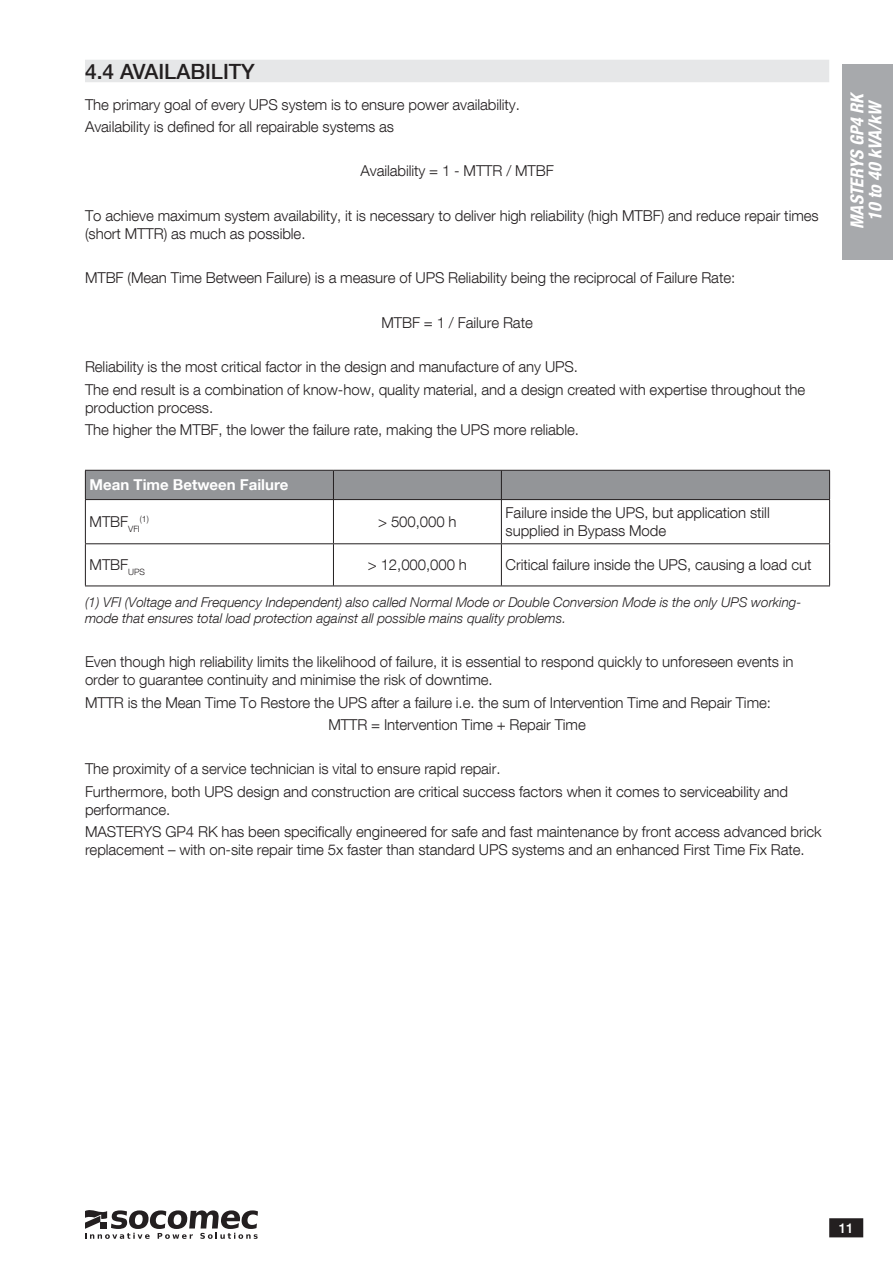
<style>
.page{position:relative;width:893px;height:1263px;background:#fff}
.page>*{position:absolute;margin:0;border:0;box-sizing:border-box;transform-origin:0 0}
.t1{font:500 21px "Helvetica Neue LT Com";color:#231f20}
.t2{font:italic 700 condensed 18px/18px "Helvetica Neue LT Com";color:#fff;text-align:center}
.t3{font:300 15px/22.2px "Helvetica Neue LT Com";letter-spacing:-.005em;color:#231f20}
.t4{font:700 15px "Helvetica Neue LT Com";color:#fff}
.t5{font:italic 300 13.5px/16.2px "Helvetica Neue LT Com";color:#231f20}
.t6{font:500 13.5px "Helvetica Neue LT Com";color:#fff}
.t7{font:300 8.7px "Helvetica Neue LT Com";color:#231f20}
</style>
<div class="page">
<div style="left:85px;top:60px;width:744px;height:22px;background:#e6e7e8"></div>
<hr style="left:85px;top:500px;width:1px;height:43px;background:#231f20">
<hr style="left:333px;top:500px;width:1px;height:43px;background:#231f20">
<hr style="left:501px;top:500px;width:1px;height:43px;background:#231f20">
<hr style="left:829px;top:500px;width:1px;height:43px;background:#231f20">
<hr style="left:85px;top:543px;width:248px;height:1px;background:#231f20">
<hr style="left:85px;top:544px;width:1px;height:42px;background:#231f20">
<hr style="left:333px;top:543px;width:168px;height:1px;background:#231f20">
<hr style="left:333px;top:544px;width:1px;height:42px;background:#231f20">
<hr style="left:501px;top:543px;width:329px;height:1px;background:#231f20">
<hr style="left:501px;top:544px;width:1px;height:42px;background:#231f20">
<hr style="left:829px;top:544px;width:1px;height:42px;background:#231f20">
<hr style="left:85px;top:586px;width:745px;height:1px;background:#231f20">
<div style="left:85px;top:470px;width:745px;height:29px;background:#939598"></div>
<hr style="left:85px;top:499px;width:745px;height:1px;background:#231f20">
<div style="left:842px;top:64px;width:51px;height:195px;background:#a7a9ac"></div>
<svg style="left:85px;top:1210px;width:173px;height:29px"></svg>
<div style="left:100px;top:1222px;width:7px;height:7px;background:#231f20"></div>
<div style="left:830px;top:1219px;width:32px;height:18px;background:#231f20"></div>
<div style="left:829px;top:1218px;width:34px;height:19px;border:2px solid #231f20"></div>
<h1 class="t1" style="left:85px;top:64px;width:171px">4.4 AVAILABILITY</h1>
<p class="t3" style="left:85px;top:95px;width:436px">The primary goal of every UPS system is to ensure power availability.<br>Availability is defined for all repairable systems as</p>
<p class="t3" style="left:360px;top:162px;width:195px">Availability = 1 - MTTR / MTBF</p>
<p class="t3" style="left:85px;top:209px;width:735px;line-height:18px">To achieve maximum system availability, it is necessary to deliver high reliability (high MTBF) and reduce repair times (short MTTR) as much as possible.</p>
<p class="t3" style="left:85px;top:269px;width:652px">MTBF (Mean Time Between Failure) is a measure of UPS Reliability being the reciprocal of Failure Rate:</p>
<p class="t3" style="left:381px;top:314px;width:153px">MTBF = 1 / Failure Rate</p>
<p class="t3" style="left:85px;top:358px;width:722px">Reliability is the most critical factor in the design and manufacture of any UPS.<br>The end result is a combination of know-how, quality material, and a design created with expertise throughout the</p>
<p class="t3" style="left:85px;top:398px;width:495px">production process.<br>The higher the MTBF, the lower the failure rate, making the UPS more reliable.</p>
<p class="t4" style="left:90px;top:480px;width:200px">Mean Time Between Failure</p>
<p class="t3" style="left:90px;top:513px;width:52px">MTBF<sub>VFI</sub></p>
<p class="t7" style="left:140px;top:516px;width:10px">(1)</p>
<p class="t3" style="left:378px;top:513px;width:80px">&gt; 500,000 h</p>
<p class="t3" style="left:506px;top:506px;width:266px;line-height:18px">Failure inside the UPS, but application still supplied in Bypass Mode</p>
<p class="t3" style="left:90px;top:556px;width:57px">MTBF<sub>UPS</sub></p>
<p class="t3" style="left:368px;top:556px;width:101px">&gt; 12,000,000 h</p>
<p class="t3" style="left:506px;top:556px;width:307px">Critical failure inside the UPS, causing a load cut</p>
<p class="t5" style="left:85px;top:596px;width:718px">(1) VFI (Voltage and Frequency Independent) also called Normal Mode or Double Conversion Mode is the only UPS working&shy;mode that ensures total load protection against all possible mains quality problems.</p>
<p class="t3" style="left:85px;top:655px;width:710px;line-height:18px">Even though high reliability limits the likelihood of failure, it is essential to respond quickly to unforeseen events in order to guarantee continuity and minimise the risk of downtime.</p>
<p class="t3" style="left:328px;top:693px;width:444px;text-indent:-243px">MTTR is the Mean Time To Restore the UPS after a failure i.e. the sum of Intervention Time and Repair Time:<br>MTTR = Intervention Time + Repair Time</p>
<p class="t3" style="left:85px;top:760px;width:705px">The proximity of a service technician is vital to ensure rapid repair.<br>Furthermore, both UPS design and construction are critical success factors when it comes to serviceability and</p>
<p class="t3" style="left:85px;top:800px;width:738px">performance.<br>MASTERYS GP4 RK has been specifically engineered for safe and fast maintenance by front access advanced brick</p>
<p class="t3" style="left:85px;top:841px;width:721px">replacement – with on-site repair time 5x faster than standard UPS systems and an enhanced First Time Fix Rate.</p>
<p class="t2" style="left:851px;top:229px;width:136px;rotate:-90deg">MASTERYS GP4 RK<br>10 to 40 kVA/kW</p>
<p class="t6" style="left:839px;top:1223px;width:17px">11</p>
</div>
